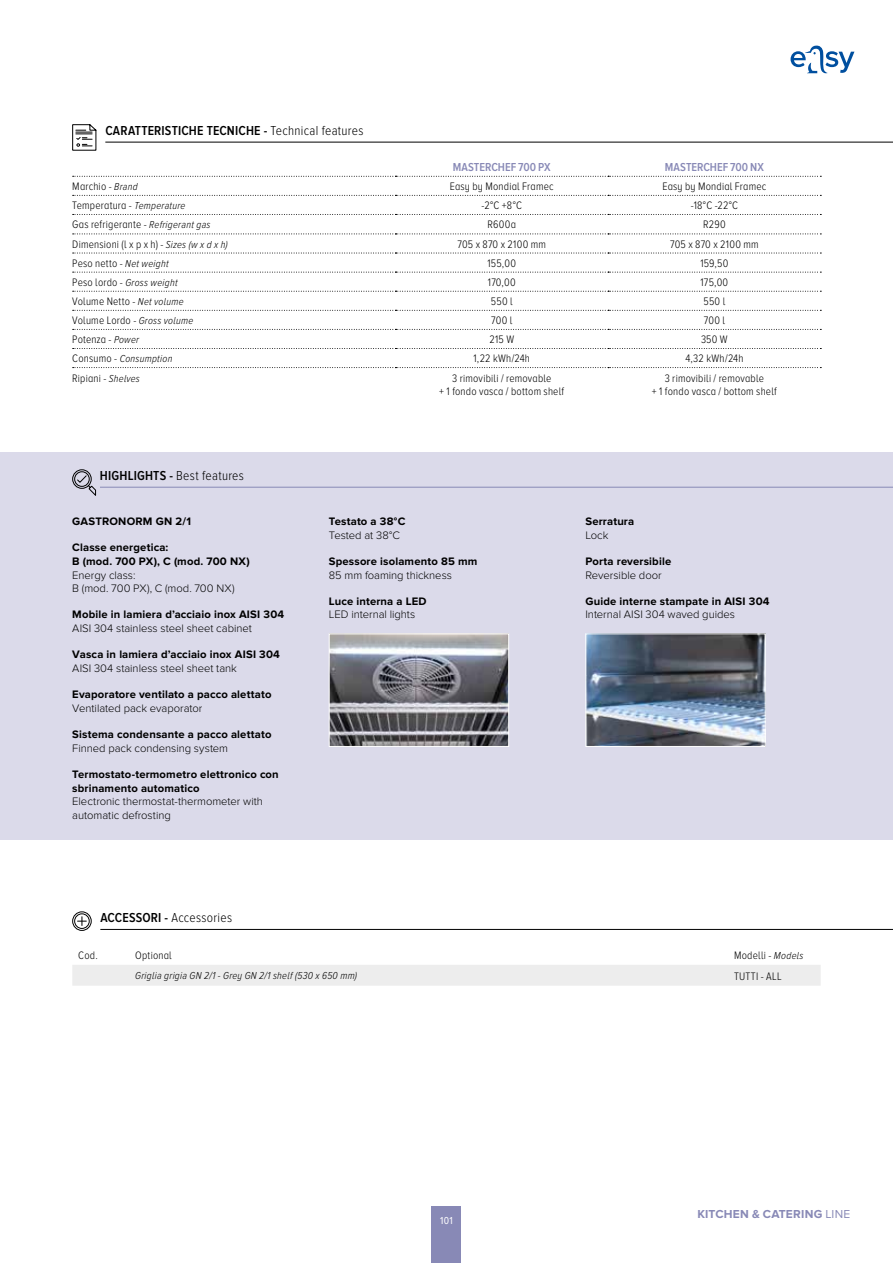
<style>
.page{position:relative;width:893px;height:1263px;background:#fff}
.page>*{position:absolute;margin:0;border:0;box-sizing:border-box;transform-origin:0 0}
.t1{font:300 13.5px "Proxima Nova Cond";letter-spacing:.02em;color:#000}
.t2{font:600 13.5px "Proxima Nova Cond";letter-spacing:.015em;color:#000}
.t3{font:600 12px "Proxima Nova A Cond";color:#8889b6}
.t4{font:700 12px "Proxima Nova";letter-spacing:.015em;color:#8889b6}
.t5{font:300 11.25px/13.5px "Proxima Nova A Cond";letter-spacing:.02em;color:#000;text-align:center}
.t6{font:700 11.25px/13.5px "Proxima Nova";letter-spacing:.015em;color:#000}
.t7{font:300 11.25px/13.5px "Proxima Nova";letter-spacing:-.005em;color:#000}
.t8{font:italic 300 10.5px "Proxima Nova A Cond";letter-spacing:.025em;color:#000}
.t9{font:10.5px "Proxima Nova Cond";color:#fff}
.s1{font-weight:300}
.s2{font-style:italic;font-size:10.5px}
.s3{font-style:normal;font-size:11.25px}
.s4{font-weight:600}
.s5{font-weight:400}
</style>
<div class="page">
<div style="left:0;top:452px;width:893px;height:388px;background:#dbdaea"></div>
<img style="left:331px;top:635px;width:176px;height:110px">
<div style="left:329px;top:633px;width:180px;height:114px;border:1px solid #fff"></div>
<img style="left:587px;top:635px;width:177px;height:110px">
<div style="left:585px;top:633px;width:181px;height:114px;border:1px solid #fff"></div>
<hr style="left:100px;top:487px;width:793px;height:1px;background:#8889b6">
<svg style="left:72px;top:469px;width:24px;height:27px"></svg>
<hr style="left:100px;top:929px;width:793px;height:1px;background:#000">
<svg style="left:72px;top:911px;width:20px;height:20px"></svg>
<div style="left:72px;top:965px;width:749px;height:21px;background:#ededed"></div>
<hr style="left:105px;top:142px;width:788px;height:1px;background:#000">
<svg style="left:72px;top:124px;width:25px;height:27px"></svg>
<svg style="left:73px;top:176px;width:748px;height:1px"></svg>
<svg style="left:73px;top:195px;width:748px;height:1px"></svg>
<svg style="left:73px;top:214px;width:748px;height:1px"></svg>
<svg style="left:73px;top:234px;width:748px;height:1px"></svg>
<svg style="left:73px;top:253px;width:748px;height:1px"></svg>
<svg style="left:73px;top:272px;width:748px;height:1px"></svg>
<svg style="left:73px;top:291px;width:748px;height:1px"></svg>
<svg style="left:73px;top:310px;width:748px;height:1px"></svg>
<svg style="left:73px;top:329px;width:748px;height:1px"></svg>
<svg style="left:73px;top:348px;width:748px;height:1px"></svg>
<svg style="left:73px;top:367px;width:748px;height:1px"></svg>
<svg style="left:791px;top:46px;width:63px;height:27px"></svg>
<div style="left:432px;top:1207px;width:29px;height:56px;background:#8889b6"></div>
<p class="t2" style="left:105px;top:123px;width:260px">CARATTERISTICHE TECNICHE - <span class="s1">Technical features</span></p>
<p class="t3" style="left:453px;top:161px;width:99px">MASTERCHEF 700 PX</p>
<p class="t3" style="left:665px;top:161px;width:100px">MASTERCHEF 700 NX</p>
<p class="t5" style="left:72px;top:180px;width:67px">Marchio - <span class="s2">Brand</span></p>
<p class="t5" style="left:450px;top:180px;width:105px">Easy by Mondial Framec</p>
<p class="t5" style="left:662px;top:180px;width:105px">Easy by Mondial Framec</p>
<p class="t5" style="left:72px;top:199px;width:115px">Temperatura - <span class="s2">Temperature</span></p>
<p class="t5" style="left:482px;top:199px;width:42px">-2°C +8°C</p>
<p class="t5" style="left:691px;top:199px;width:49px">-18°C -22°C</p>
<p class="t5" style="left:72px;top:218px;width:140px">Gas refrigerante - <span class="s2">Refrigerant gas</span></p>
<p class="t5" style="left:488px;top:218px;width:30px">R600a</p>
<p class="t5" style="left:703px;top:218px;width:24px">R290</p>
<p class="t5" style="left:72px;top:237px;width:157px">Dimensioni (l x p x h) - <span class="s2">Sizes (w x d x h)</span></p>
<p class="t5" style="left:457px;top:237px;width:90px">705 x 870 x 2100 mm</p>
<p class="t5" style="left:670px;top:237px;width:90px">705 x 870 x 2100 mm</p>
<p class="t5" style="left:72px;top:256px;width:98px">Peso netto - <span class="s2">Net weight</span></p>
<p class="t5" style="left:487px;top:256px;width:30px">155,00</p>
<p class="t5" style="left:700px;top:256px;width:30px">159,50</p>
<p class="t8" style="left:72px;top:277px;width:107px"><span class="s3">Peso lordo -</span> Gross weight</p>
<p class="t5" style="left:488px;top:276px;width:29px">170,00</p>
<p class="t5" style="left:700px;top:276px;width:29px">175,00</p>
<p class="t5" style="left:72px;top:295px;width:113px">Volume Netto - <span class="s2">Net volume</span></p>
<p class="t5" style="left:491px;top:295px;width:23px">550 l</p>
<p class="t5" style="left:703px;top:295px;width:23px">550 l</p>
<p class="t5" style="left:72px;top:314px;width:123px">Volume Lordo - <span class="s2">Gross volume</span></p>
<p class="t5" style="left:491px;top:314px;width:23px">700 l</p>
<p class="t5" style="left:704px;top:314px;width:23px">700 l</p>
<p class="t5" style="left:72px;top:333px;width:68px">Potenza - <span class="s2">Power</span></p>
<p class="t5" style="left:489px;top:333px;width:26px">215 W</p>
<p class="t5" style="left:701px;top:333px;width:28px">350 W</p>
<p class="t8" style="left:72px;top:353px;width:102px"><span class="s3">Consumo -</span> Consumption</p>
<p class="t5" style="left:473px;top:352px;width:58px">1,22 kWh/24h</p>
<p class="t5" style="left:685px;top:352px;width:60px">4,32 kWh/24h</p>
<p class="t5" style="left:72px;top:371px;width:69px">Ripiani - <span class="s2">Shelves</span></p>
<p class="t5" style="left:439px;top:371px;width:126px">3 rimovibili / removable<br>+ 1 fondo vasca / bottom shelf</p>
<p class="t5" style="left:652px;top:371px;width:126px">3 rimovibili / removable<br>+ 1 fondo vasca / bottom shelf</p>
<p class="t1" style="left:100px;top:468px;width:145px"><span class="s4">HIGHLIGHTS -</span> Best features</p>
<p class="t6" style="left:72px;top:515px;width:120px">GASTRONORM GN 2/1</p>
<p class="t6" style="left:72px;top:541px;width:179px">Classe energetica:<br>B (mod. 700 PX), C (mod. 700 NX)</p>
<p class="t7" style="left:72px;top:568px;width:164px">Energy class:<br>B (mod. 700 PX), C (mod. 700 NX)</p>
<p class="t6" style="left:72px;top:608px;width:213px">Mobile in lamiera d’acciaio inox AISI 304</p>
<p class="t7" style="left:72px;top:622px;width:181px">AISI 304 stainless steel sheet cabinet</p>
<p class="t6" style="left:72px;top:648px;width:209px">Vasca in lamiera d’acciaio inox AISI 304</p>
<p class="t7" style="left:72px;top:661px;width:166px">AISI 304 stainless steel sheet tank</p>
<p class="t6" style="left:72px;top:688px;width:201px">Evaporatore ventilato a pacco alettato</p>
<p class="t7" style="left:72px;top:701px;width:132px">Ventilated pack evaporator</p>
<p class="t6" style="left:72px;top:728px;width:201px">Sistema condensante a pacco alettato</p>
<p class="t7" style="left:72px;top:741px;width:157px">Finned pack condensing system</p>
<p class="t6" style="left:72px;top:768px;width:208px">Termostato-termometro elettronico con sbrinamento automatico</p>
<p class="t7" style="left:72px;top:795px;width:192px">Electronic thermostat-thermometer with automatic defrosting</p>
<p class="t1" style="left:100px;top:910px;width:133px"><span class="s4">ACCESSORI -</span> Accessories</p>
<p class="t6" style="left:329px;top:515px;width:78px">Testato a 38°C</p>
<p class="t7" style="left:329px;top:528px;width:73px">Tested at 38°C</p>
<p class="t6" style="left:329px;top:555px;width:150px">Spessore isolamento 85 mm</p>
<p class="t7" style="left:329px;top:568px;width:125px">85 mm foaming thickness</p>
<p class="t6" style="left:329px;top:595px;width:99px">Luce interna a LED</p>
<p class="t7" style="left:329px;top:608px;width:88px">LED internal lights</p>
<p class="t6" style="left:585px;top:515px;width:50px">Serratura</p>
<p class="t7" style="left:585px;top:528px;width:25px">Lock</p>
<p class="t6" style="left:585px;top:555px;width:87px">Porta reversibile</p>
<p class="t7" style="left:585px;top:568px;width:78px">Reversible door</p>
<p class="t6" style="left:585px;top:595px;width:186px">Guide interne stampate in AISI 304</p>
<p class="t7" style="left:585px;top:608px;width:151px">Internal AISI 304 waved guides</p>
<p class="t5" style="left:78px;top:948px;width:21px">Cod.</p>
<p class="t5" style="left:135px;top:948px;width:38px">Optional</p>
<p class="t5" style="left:734px;top:948px;width:71px">Modelli - <span class="s2">Models</span></p>
<p class="t8" style="left:135px;top:970px;width:223px">Griglia grigia GN 2/1 - Grey GN 2/1 shelf (530 x 650 mm)</p>
<p class="t5" style="left:734px;top:969px;width:49px">TUTTI - ALL</p>
<p class="t9" style="left:440px;top:1214px;width:14px">101</p>
<p class="t4" style="left:697px;top:1207px;width:155px">KITCHEN &amp; CATERING <span class="s5">LINE</span></p>
</div>
